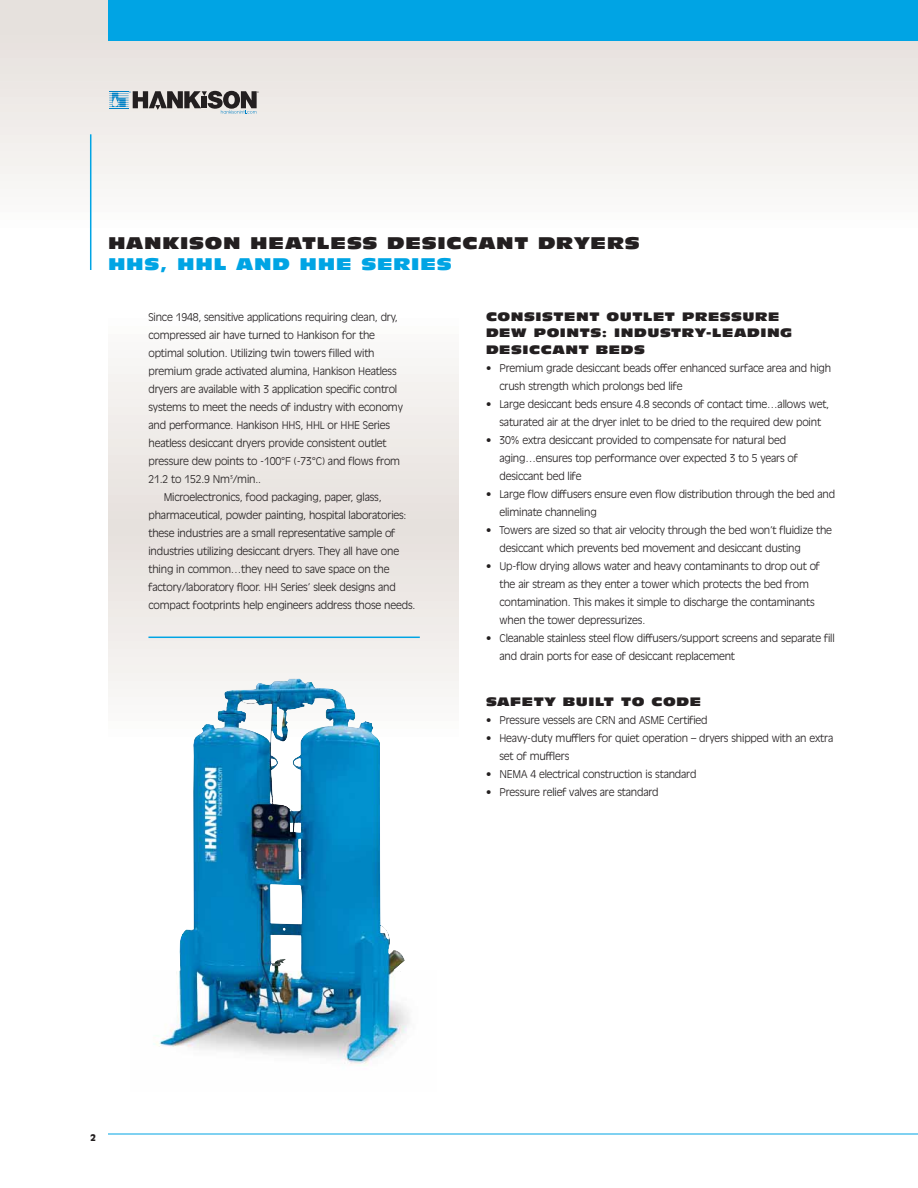
<style>
.page{position:relative;width:918px;height:1188px;background:#fff}
.page>*{position:absolute;margin:0;border:0;box-sizing:border-box;transform-origin:0 0}
.t1{font:16.5px "Antique Olive Nord";letter-spacing:.045em;color:#231f20}
.t2{font:16.5px "Antique Olive Nord";letter-spacing:.045em;color:#00a4e4}
.t3{font:12px/16.5px "Antique Olive Nord";letter-spacing:.045em;color:#231f20}
.t4{font:300 10.5px/18px "Antique Olive";letter-spacing:-.015em;color:#231f20}
.t5{font:900 9px "Antique Olive";color:#231f20}
.t6{font:2.4px "Arial";color:#0081c6}
.t7{font:2.4px "Arial";color:#231f20}
</style>
<div class="page">
<hr style="left:108px;top:1134px;width:810px;height:1px;background:#00a4e4">
<div style="left:0;top:30px;width:918px;height:18px;background:#e7e2de"></div>
<div style="left:0;top:46px;width:918px;height:17px;background:#e9e3e0"></div>
<div style="left:0;top:61px;width:918px;height:18px;background:#eae6e2"></div>
<div style="left:0;top:77px;width:918px;height:17px;background:#ece7e4"></div>
<div style="left:0;top:92px;width:918px;height:17px;background:#eeeae7"></div>
<div style="left:0;top:107px;width:918px;height:18px;background:#efece9"></div>
<div style="left:0;top:123px;width:918px;height:17px;background:#f1edeb"></div>
<div style="left:0;top:138px;width:918px;height:18px;background:#f3f0ee"></div>
<div style="left:0;top:154px;width:918px;height:17px;background:#f4f2ef"></div>
<div style="left:0;top:169px;width:918px;height:17px;background:#f6f5f3"></div>
<div style="left:0;top:184px;width:918px;height:18px;background:#f8f7f6"></div>
<div style="left:0;top:200px;width:918px;height:17px;background:#faf9f8"></div>
<div style="left:0;top:215px;width:918px;height:18px;background:#fdfdfd"></div>
<div style="left:0;top:0;width:918px;height:30px;background:#e6e1dd"></div>
<div style="left:108px;top:0;width:810px;height:40px;background:#00a4e4"></div>
<hr style="left:90px;top:134px;width:1px;height:136px;background:#00a4e4">
<svg style="left:109px;top:91px;width:148px;height:23px"></svg>
<div style="left:108px;top:326px;width:351px;height:403px;background:#fcfcfa"></div>
<div style="left:108px;top:342px;width:351px;height:371px;background:#f9f8f7"></div>
<div style="left:108px;top:366px;width:351px;height:323px;background:#f6f5f3"></div>
<div style="left:108px;top:383px;width:351px;height:290px;background:#f4f2ef"></div>
<div style="left:108px;top:415px;width:351px;height:225px;background:#f1edeb"></div>
<div style="left:108px;top:439px;width:351px;height:177px;background:#efebe7"></div>
<div style="left:108px;top:463px;width:351px;height:129px;background:#ece7e4"></div>
<div style="left:108px;top:495px;width:351px;height:65px;background:#e9e3e0"></div>
<hr style="left:148px;top:637px;width:272px;height:1px;background:#00a4e4">
<img style="left:153px;top:678px;width:257px;height:387px">
<p class="t6" style="left:129px;top:91px;width:3px">®</p>
<p class="t7" style="left:257px;top:91px;width:3px">®</p>
<h1 class="t1" style="left:108px;top:237px;width:533px">HANKISON HEATLESS DESICCANT DRYERS</h1>
<h1 class="t2" style="left:108px;top:258px;width:345px">HHS, HHL AND HHE SERIES</h1>
<p class="t4" style="left:148px;top:309px;width:251px">Since 1948, sensitive applications requiring clean, dry,</p>
<p class="t4" style="left:148px;top:327px;width:228px">compressed air have turned to Hankison for the</p>
<p class="t4" style="left:148px;top:345px;width:228px">optimal solution. Utilizing twin towers filled with</p>
<p class="t4" style="left:148px;top:363px;width:250px">premium grade activated alumina, Hankison Heatless</p>
<p class="t4" style="left:148px;top:381px;width:250px">dryers are available with 3 application specific control</p>
<p class="t4" style="left:148px;top:399px;width:256px">systems to meet the needs of industry with economy</p>
<p class="t4" style="left:148px;top:417px;width:243px">and performance. Hankison HHS, HHL or HHE Series</p>
<p class="t4" style="left:148px;top:435px;width:240px">heatless desiccant dryers provide consistent outlet</p>
<p class="t4" style="left:148px;top:453px;width:253px">pressure dew points to -100°F (-73°C) and flows from</p>
<p class="t4" style="left:148px;top:471px;width:114px">21.2 to 152.9 Nm<sup>3</sup>/min..</p>
<p class="t4" style="left:164px;top:489px;width:219px">Microelectronics, food packaging, paper, glass,</p>
<p class="t4" style="left:148px;top:507px;width:260px">pharmaceutical, powder painting, hospital laboratories:</p>
<p class="t4" style="left:148px;top:525px;width:248px">these industries are a small representative sample of</p>
<p class="t4" style="left:148px;top:543px;width:252px">industries utilizing desiccant dryers. They all have one</p>
<p class="t4" style="left:148px;top:561px;width:243px">thing in common…they need to save space on the</p>
<p class="t4" style="left:148px;top:579px;width:249px">factory/laboratory floor. HH Series’ sleek designs and</p>
<p class="t4" style="left:148px;top:597px;width:268px">compact footprints help engineers address those needs.</p>
<p class="t3" style="left:486px;top:309px;width:308px">CONSISTENT OUTLET PRESSURE<br>DEW POINTS: INDUSTRY-LEADING<br>DESICCANT BEDS</p>
<p class="t4" style="left:499px;top:359px;width:333px;text-indent:-13px">• Premium grade desiccant beads offer enhanced surface area and high crush strength which prolongs bed life</p>
<p class="t4" style="left:486px;top:395px;width:345px;text-align:center">• Large desiccant beds ensure 4.8 seconds of contact time…allows wet, saturated air at the dryer inlet to be dried to the required dew point</p>
<p class="t4" style="left:499px;top:431px;width:300px;text-indent:-13px">• 30% extra desiccant provided to compensate for natural bed aging…ensures top performance over expected 3 to 5 years of desiccant bed life</p>
<p class="t4" style="left:499px;top:485px;width:337px;text-indent:-13px">• Large flow diffusers ensure even flow distribution through the bed and eliminate channeling</p>
<p class="t4" style="left:499px;top:521px;width:334px;text-indent:-13px">• Towers are sized so that air velocity through the bed won’t fluidize the desiccant which prevents bed movement and desiccant dusting</p>
<p class="t4" style="left:499px;top:557px;width:322px;text-indent:-13px">• Up-flow drying allows water and heavy contaminants to drop out of the air stream as they enter a tower which protects the bed from contamination. This makes it simple to discharge the contaminants when the tower depressurizes.</p>
<p class="t4" style="left:499px;top:629px;width:337px;text-indent:-13px">• Cleanable stainless steel flow diffusers/support screens and separate fill and drain ports for ease of desiccant replacement</p>
<p class="t3" style="left:486px;top:694px;width:217px">SAFETY BUILT TO CODE</p>
<p class="t4" style="left:486px;top:712px;width:223px">• Pressure vessels are CRN and ASME Certified</p>
<p class="t4" style="left:499px;top:730px;width:335px;text-indent:-13px">• Heavy-duty mufflers for quiet operation – dryers shipped with an extra set of mufflers</p>
<p class="t4" style="left:486px;top:766px;width:212px">• NEMA 4 electrical construction is standard</p>
<p class="t4" style="left:486px;top:784px;width:174px">• Pressure relief valves are standard</p>
<p class="t5" style="left:90px;top:1134px;width:7px">2</p>
</div>
